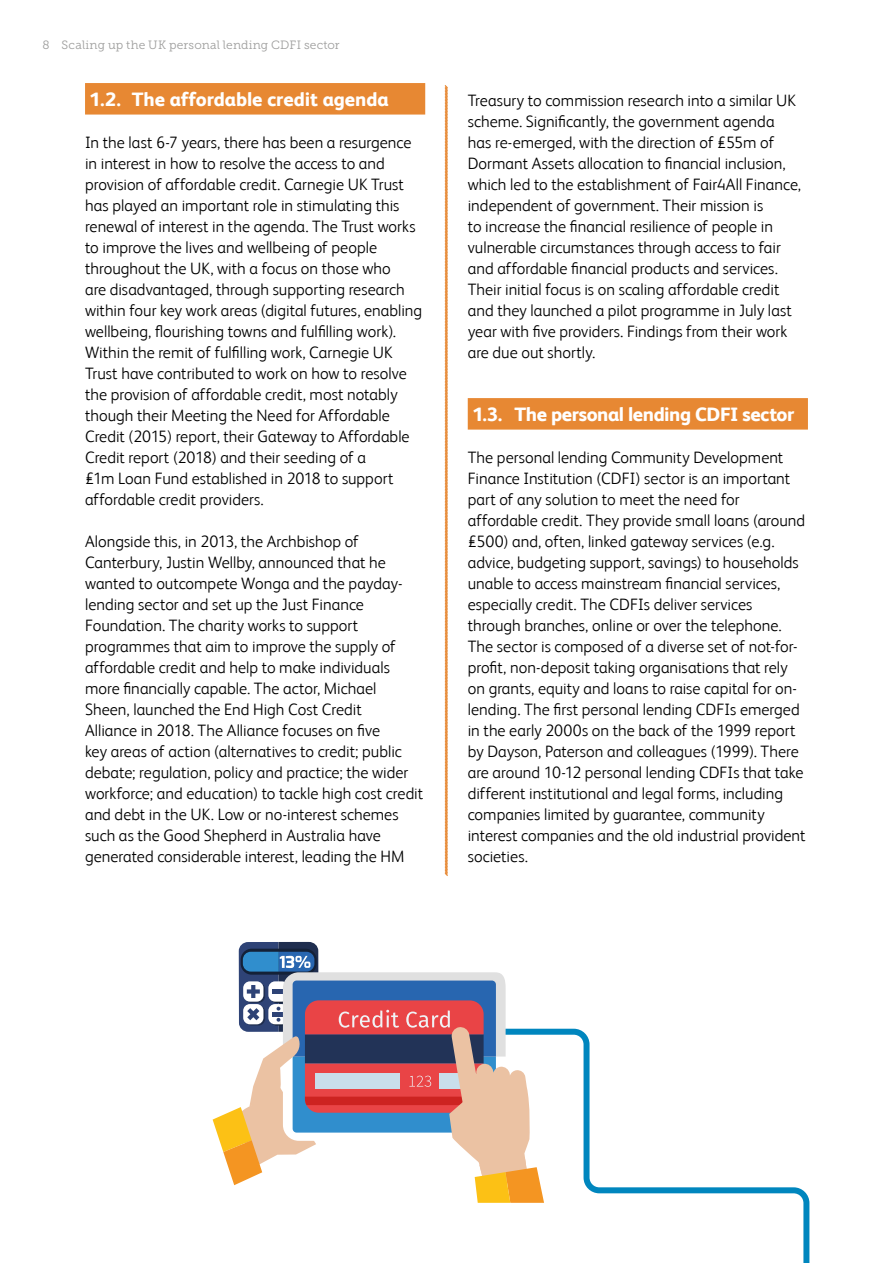
<style>
.page{position:relative;width:893px;height:1263px;background:#fff}
.page>*{position:absolute;margin:0;border:0;box-sizing:border-box;transform-origin:0 0}
.t1{font:800 19.5px "FS Albert";letter-spacing:-.01em;color:#fff}
.t2{font:300 16.5px/21px "FS Albert";color:#000}
.t3{font:12px "Museo Slab 300";letter-spacing:.01em;color:#9d9d9c}
</style>
<div class="page">
<svg style="left:444px;top:85px;width:4px;height:791px;background:#efb581"></svg>
<div style="left:85px;top:83px;width:340px;height:32px;background:#e78833"></div>
<div style="left:468px;top:398px;width:340px;height:32px;background:#e78833"></div>
<svg style="left:544px;top:1028px;width:266px;height:235px"></svg>
<svg style="left:213px;top:942px;width:331px;height:261px"></svg>
<p class="t3" style="left:43px;top:39px;width:299px">8 Scaling up the UK personal lending CDFI sector</p>
<p class="t1" style="left:89px;top:88px;width:301px">1.2. The affordable credit agenda</p>
<p class="t2" style="left:85px;top:132px;width:339px">In the last 6-7 years, there has been a resurgence in interest in how to resolve the access to and provision of affordable credit. Carnegie UK Trust has played an important role in stimulating this renewal of interest in the agenda. The Trust works to improve the lives and wellbeing of people throughout the UK, with a focus on those who<br>are disadvantaged, through supporting research within four key work areas (digital futures, enabling wellbeing, flourishing towns and fulfilling work).<br>Within the remit of fulfilling work, Carnegie UK Trust have contributed to work on how to resolve the provision of affordable credit, most notably though their Meeting the Need for Affordable Credit (2015) report, their Gateway to Affordable Credit report (2018) and their seeding of a<br>£1m Loan Fund established in 2018 to support affordable credit providers.</p>
<p class="t2" style="left:85px;top:531px;width:340px">Alongside this, in 2013, the Archbishop of Canterbury, Justin Wellby, announced that he wanted to outcompete Wonga and the payday&shy;lending sector and set up the Just Finance Foundation. The charity works to support programmes that aim to improve the supply of affordable credit and help to make individuals more financially capable. The actor, Michael Sheen, launched the End High Cost Credit<br>Alliance in 2018. The Alliance focuses on five<br>key areas of action (alternatives to credit; public debate; regulation, policy and practice; the wider workforce; and education) to tackle high cost credit and debt in the UK. Low or no-interest schemes such as the Good Shepherd in Australia have generated considerable interest, leading the HM</p>
<p class="t2" style="left:468px;top:90px;width:335px">Treasury to commission research into a similar UK scheme. Significantly, the government agenda has re-emerged, with the direction of £55m of Dormant Assets allocation to financial inclusion, which led to the establishment of Fair4All Finance, independent of government. Their mission is<br>to increase the financial resilience of people in vulnerable circumstances through access to fair and affordable financial products and services.<br>Their initial focus is on scaling affordable credit and they launched a pilot programme in July last year with five providers. Findings from their work are due out shortly.</p>
<p class="t1" style="left:472px;top:403px;width:324px">1.3. The personal lending CDFI sector</p>
<p class="t2" style="left:468px;top:447px;width:339px">The personal lending Community Development Finance Institution (CDFI) sector is an important part of any solution to meet the need for affordable credit. They provide small loans (around £500) and, often, linked gateway services (e.g. advice, budgeting support, savings) to households unable to access mainstream financial services, especially credit. The CDFIs deliver services through branches, online or over the telephone.<br>The sector is composed of a diverse set of not-for&shy;profit, non-deposit taking organisations that rely on grants, equity and loans to raise capital for on&shy;lending. The first personal lending CDFIs emerged in the early 2000s on the back of the 1999 report by Dayson, Paterson and colleagues (1999). There are around 10-12 personal lending CDFIs that take different institutional and legal forms, including companies limited by guarantee, community interest companies and the old industrial provident societies.</p>
</div>
